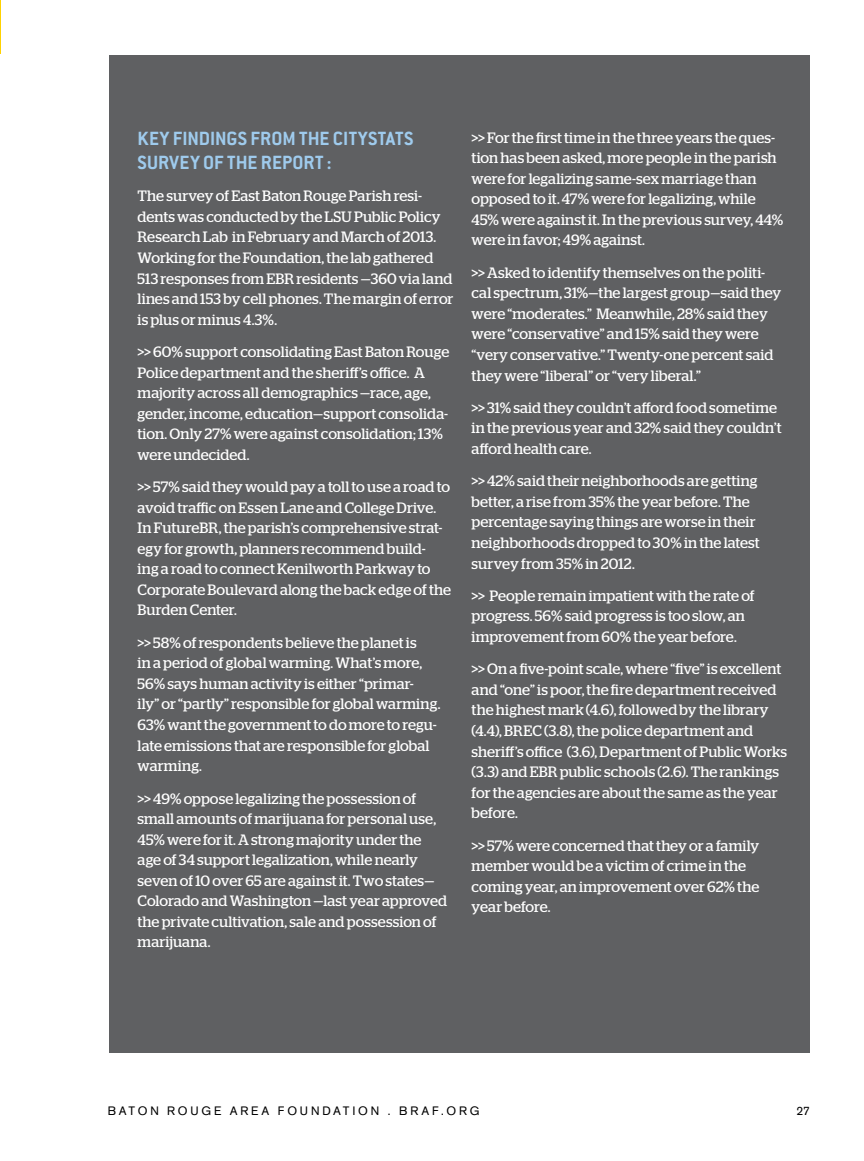
<style>
.page{position:relative;width:864px;height:1161px;background:#fff}
.page>*{position:absolute;margin:0;border:0;box-sizing:border-box;transform-origin:0 0}
.t1{font:700 21px/23.5px "Conduit ITC";letter-spacing:.01em;color:#9fcbed}
.t2{font:15px/20.5px "Stag";letter-spacing:.005em;color:#fff}
.t3{font:12px "Akzidenz Grotesk";letter-spacing:.235em;color:#000}
</style>
<div class="page">
<hr style="left:0;top:0;width:1px;height:54px;background:#ffd200">
<div style="left:110px;top:56px;width:700px;height:997px;background:#5f6062"></div>
<h1 class="t1" style="left:138px;top:127px;width:277px">KEY FINDINGS FROM THE CITYSTATS<br>SURVEY OF THE REPORT :</h1>
<p class="t2" style="left:138px;top:186px;width:317px">The survey of East Baton Rouge Parish resi&shy;dents was conducted by the LSU Public Policy Research Lab in February and March of 2013.<br>Working for the Foundation, the lab gathered 513 responses from EBR residents —360 via land lines and 153 by cell phones. The margin of error is plus or minus 4.3%.</p>
<p class="t2" style="left:138px;top:341px;width:313px">&gt;&gt; 60% support consolidating East Baton Rouge Police department and the sheriff’s office. A majority across all demographics —race, age, gender, income, education—support consolida&shy;tion. Only 27% were against consolidation; 13% were undecided.</p>
<p class="t2" style="left:138px;top:476px;width:315px">&gt;&gt; 57% said they would pay a toll to use a road to avoid traffic on Essen Lane and College Drive.<br>In FutureBR, the parish’s comprehensive strat&shy;egy for growth, planners recommend build-<br>ing a road to connect Kenilworth Parkway to Corporate Boulevard along the back edge of the Burden Center.</p>
<p class="t2" style="left:138px;top:632px;width:304px">&gt;&gt; 58% of respondents believe the planet is<br>in a period of global warming. What’s more, 56% says human activity is either “primar-<br>ily” or “partly” responsible for global warming.<br>63% want the government to do more to regu&shy;late emissions that are responsible for global warming.</p>
<p class="t2" style="left:138px;top:788px;width:311px">&gt;&gt; 49% oppose legalizing the possession of small amounts of marijuana for personal use, 45% were for it. A strong majority under the age of 34 support legalization, while nearly seven of 10 over 65 are against it. Two states— Colorado and Washington —last year approved the private cultivation, sale and possession of marijuana.</p>
<p class="t2" style="left:472px;top:127px;width:313px">&gt;&gt; For the first time in the three years the ques&shy;tion has been asked, more people in the parish were for legalizing same-sex marriage than opposed to it. 47% were for legalizing, while 45% were against it. In the previous survey, 44% were in favor; 49% against.</p>
<p class="t2" style="left:472px;top:262px;width:311px">&gt;&gt; Asked to identify themselves on the politi&shy;cal spectrum, 31%—the largest group—said they were “moderates.” Meanwhile, 28% said they were “conservative” and 15% said they were “very conservative.” Twenty-one percent said they were “liberal” or “very liberal.”</p>
<p class="t2" style="left:472px;top:397px;width:312px">&gt;&gt; 31% said they couldn’t afford food sometime in the previous year and 32% said they couldn’t afford health care.</p>
<p class="t2" style="left:472px;top:471px;width:290px">&gt;&gt; 42% said their neighborhoods are getting better, a rise from 35% the year before. The percentage saying things are worse in their neighborhoods dropped to 30% in the latest survey from 35% in 2012.</p>
<p class="t2" style="left:472px;top:585px;width:285px">&gt;&gt; People remain impatient with the rate of progress. 56% said progress is too slow, an improvement from 60% the year before.</p>
<p class="t2" style="left:472px;top:659px;width:317px">&gt;&gt; On a five-point scale, where “five” is excellent and “one” is poor, the fire department received the highest mark (4.6), followed by the library (4.4), BREC (3.8), the police department and sheriff’s office (3.6), Department of Public Works (3.3) and EBR public schools (2.6). The rankings for the agencies are about the same as the year before.</p>
<p class="t2" style="left:472px;top:835px;width:289px">&gt;&gt; 57% were concerned that they or a family member would be a victim of crime in the coming year, an improvement over 62% the year before.</p>
<p class="t3" style="left:108px;top:1104px;width:373px">BATON ROUGE AREA FOUNDATION . BRAF.ORG</p>
<p class="t3" style="left:797px;top:1104px;width:15px">27</p>
</div>
